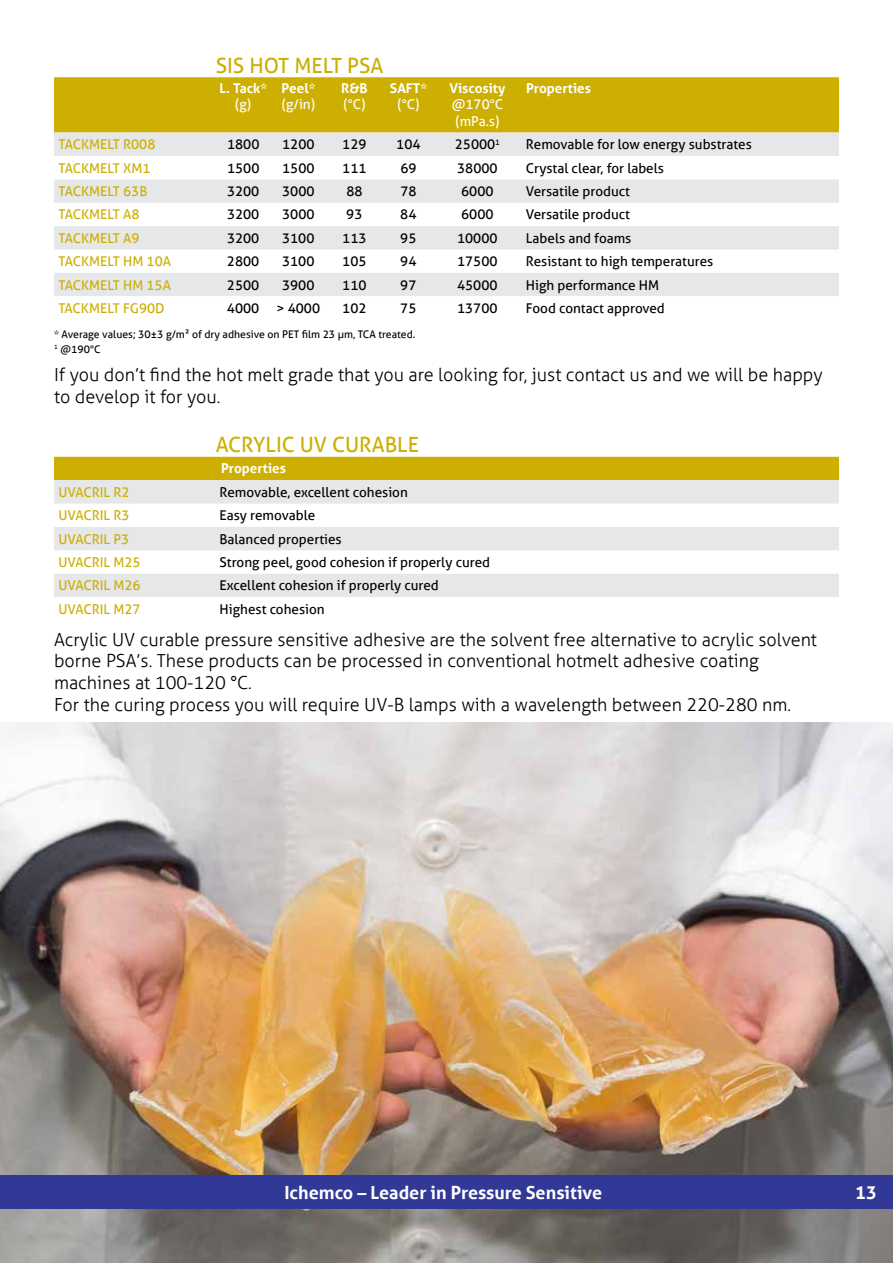
<style>
.page{position:relative;width:893px;height:1263px;background:#fff}
.page>*{position:absolute;margin:0;border:0;box-sizing:border-box;transform-origin:0 0}
.t1{font:21px "Aller";color:#ccaf01}
.t2{font:300 18px/21.6px "Aller";color:#000}
.t3{font:700 18px "Aller";color:#fff}
.t4{font:13.5px "Aller";color:#000}
.t5{font:13.5px "Aller";color:#ccaf01}
.t6{font:700 13.5px "Aller";color:#fff}
.t7{font:13.5px/16.2px "Aller";color:#fff}
.t8{font:10.5px/15px "Aller";color:#000}
</style>
<div class="page">
<img style="left:0;top:723px;width:893px;height:540px">
<div style="left:0;top:1175px;width:893px;height:34px;background:#313896"></div>
<div style="left:54px;top:77px;width:785px;height:56px;background:#ccaf01"></div>
<div style="left:54px;top:133px;width:785px;height:23px;background:#e6e7e8"></div>
<svg style="left:54px;top:179px;width:785px;height:117px;fill:#e6e7e8"></svg>
<div style="left:54px;top:457px;width:785px;height:23px;background:#ccaf01"></div>
<svg style="left:54px;top:480px;width:785px;height:117px;fill:#e6e7e8"></svg>
<h1 class="t1" style="left:216px;top:53px;width:169px">SIS HOT MELT PSA</h1>
<p class="t6" style="left:220px;top:80px;width:49px">L. Tack*</p>
<p class="t7" style="left:235px;top:97px;width:18px">(g)</p>
<p class="t6" style="left:281px;top:80px;width:35px">Peel*</p>
<p class="t7" style="left:282px;top:97px;width:35px">(g/in)</p>
<p class="t6" style="left:341px;top:80px;width:28px">R&amp;B</p>
<p class="t7" style="left:343px;top:97px;width:23px">(°C)</p>
<p class="t6" style="left:390px;top:80px;width:39px">SAFT*</p>
<p class="t7" style="left:397px;top:97px;width:23px">(°C)</p>
<p class="t6" style="left:449px;top:80px;width:57px">Viscosity</p>
<p class="t7" style="left:452px;top:97px;width:53px">@170°C (mPa.s)</p>
<p class="t6" style="left:526px;top:80px;width:67px">Properties</p>
<p class="t5" style="left:59px;top:136px;width:98px">TACKMELT R008</p>
<p class="t4" style="left:227px;top:136px;width:34px">1800</p>
<p class="t4" style="left:282px;top:136px;width:34px">1200</p>
<p class="t4" style="left:342px;top:136px;width:26px">129</p>
<p class="t4" style="left:396px;top:136px;width:26px">104</p>
<p class="t4" style="left:455px;top:136px;width:47px">25000<sup>1</sup></p>
<p class="t4" style="left:526px;top:136px;width:227px">Removable for low energy substrates</p>
<p class="t5" style="left:58px;top:160px;width:93px">TACKMELT XM1</p>
<p class="t4" style="left:227px;top:160px;width:34px">1500</p>
<p class="t4" style="left:282px;top:160px;width:34px">1500</p>
<p class="t4" style="left:342px;top:160px;width:26px">111</p>
<p class="t4" style="left:400px;top:160px;width:18px">69</p>
<p class="t4" style="left:457px;top:160px;width:42px">38000</p>
<p class="t4" style="left:526px;top:160px;width:140px">Crystal clear, for labels</p>
<p class="t5" style="left:58px;top:183px;width:90px">TACKMELT 63B</p>
<p class="t4" style="left:227px;top:183px;width:34px">3200</p>
<p class="t4" style="left:282px;top:183px;width:34px">3000</p>
<p class="t4" style="left:346px;top:183px;width:18px">88</p>
<p class="t4" style="left:400px;top:183px;width:18px">78</p>
<p class="t4" style="left:461px;top:183px;width:34px">6000</p>
<p class="t4" style="left:526px;top:183px;width:106px">Versatile product</p>
<p class="t5" style="left:58px;top:206px;width:83px">TACKMELT A8</p>
<p class="t4" style="left:227px;top:206px;width:34px">3200</p>
<p class="t4" style="left:282px;top:206px;width:34px">3000</p>
<p class="t4" style="left:346px;top:206px;width:18px">93</p>
<p class="t4" style="left:400px;top:206px;width:18px">84</p>
<p class="t4" style="left:461px;top:206px;width:34px">6000</p>
<p class="t4" style="left:526px;top:206px;width:106px">Versatile product</p>
<p class="t5" style="left:58px;top:230px;width:83px">TACKMELT A9</p>
<p class="t4" style="left:227px;top:230px;width:34px">3200</p>
<p class="t4" style="left:282px;top:230px;width:34px">3100</p>
<p class="t4" style="left:342px;top:230px;width:26px">113</p>
<p class="t4" style="left:400px;top:230px;width:18px">95</p>
<p class="t4" style="left:457px;top:230px;width:42px">10000</p>
<p class="t4" style="left:526px;top:230px;width:107px">Labels and foams</p>
<p class="t5" style="left:58px;top:253px;width:114px">TACKMELT HM 10A</p>
<p class="t4" style="left:227px;top:253px;width:34px">2800</p>
<p class="t4" style="left:282px;top:253px;width:34px">3100</p>
<p class="t4" style="left:342px;top:253px;width:26px">105</p>
<p class="t4" style="left:400px;top:253px;width:18px">94</p>
<p class="t4" style="left:457px;top:253px;width:42px">17500</p>
<p class="t4" style="left:526px;top:253px;width:189px">Resistant to high temperatures</p>
<p class="t5" style="left:58px;top:277px;width:114px">TACKMELT HM 15A</p>
<p class="t4" style="left:227px;top:277px;width:34px">2500</p>
<p class="t4" style="left:282px;top:277px;width:34px">3900</p>
<p class="t4" style="left:342px;top:277px;width:26px">110</p>
<p class="t4" style="left:400px;top:277px;width:18px">97</p>
<p class="t4" style="left:457px;top:277px;width:42px">45000</p>
<p class="t4" style="left:526px;top:277px;width:135px">High performance HM</p>
<p class="t5" style="left:58px;top:300px;width:108px">TACKMELT FG90D</p>
<p class="t4" style="left:227px;top:300px;width:34px">4000</p>
<p class="t4" style="left:276px;top:300px;width:45px">&gt; 4000</p>
<p class="t4" style="left:342px;top:300px;width:26px">102</p>
<p class="t4" style="left:400px;top:300px;width:18px">75</p>
<p class="t4" style="left:457px;top:300px;width:42px">13700</p>
<p class="t4" style="left:526px;top:300px;width:140px">Food contact approved</p>
<p class="t8" style="left:54px;top:326px;width:363px">* Average values; 30±3 g/m2 of dry adhesive on PET film 23 µm, TCA treated.<br><sup>1</sup> @190°C</p>
<h2 class="t2" style="left:54px;top:364px;width:770px">If you don’t find the hot melt grade that you are looking for, just contact us and we will be happy to develop it for you.</h2>
<h1 class="t1" style="left:216px;top:431px;width:205px">ACRYLIC UV CURABLE</h1>
<p class="t6" style="left:221px;top:460px;width:67px">Properties</p>
<p class="t5" style="left:59px;top:484px;width:73px">UVACRIL R2</p>
<p class="t4" style="left:220px;top:484px;width:190px">Removable, excellent cohesion</p>
<p class="t5" style="left:59px;top:507px;width:73px">UVACRIL R3</p>
<p class="t4" style="left:220px;top:507px;width:97px">Easy removable</p>
<p class="t5" style="left:59px;top:531px;width:72px">UVACRIL P3</p>
<p class="t4" style="left:220px;top:531px;width:124px">Balanced properties</p>
<p class="t5" style="left:59px;top:554px;width:84px">UVACRIL M25</p>
<p class="t4" style="left:220px;top:554px;width:272px">Strong peel, good cohesion if properly cured</p>
<p class="t5" style="left:59px;top:577px;width:84px">UVACRIL M26</p>
<p class="t4" style="left:220px;top:577px;width:221px">Excellent cohesion if properly cured</p>
<p class="t5" style="left:59px;top:601px;width:84px">UVACRIL M27</p>
<p class="t4" style="left:220px;top:601px;width:107px">Highest cohesion</p>
<p class="t2" style="left:54px;top:629px;width:765px">Acrylic UV curable pressure sensitive adhesive are the solvent free alternative to acrylic solvent borne PSA’s. These products can be processed in conventional hotmelt adhesive coating machines at 100-120 °C.<br>For the curing process you will require UV-B lamps with a wavelength between 220-280 nm.</p>
<h2 class="t3" style="left:284px;top:1181px;width:319px">Ichemco – Leader in Pressure Sensitive</h2>
<h2 class="t3" style="left:855px;top:1181px;width:23px">13</h2>
</div>
